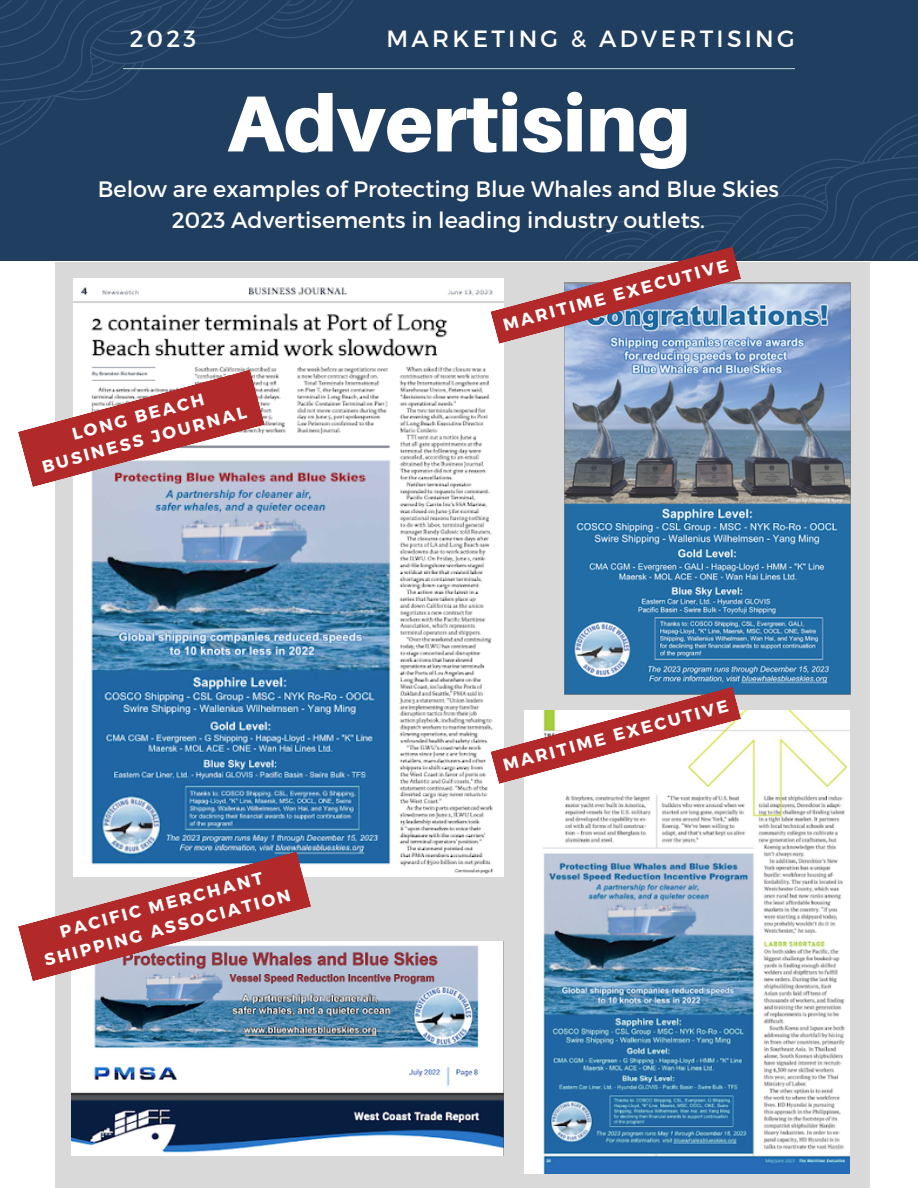
<style>
.page{position:relative;width:918px;height:1188px;background:#fff}
.page>*{position:absolute;margin:0;border:0;box-sizing:border-box;transform-origin:0 0}
.t1{font:900 79.5px "Aileron";color:#fff}
.t2{font:23.55px "Montserrat";letter-spacing:.14em;color:#fff}
.t3{font:22.2px/30.3px "Montserrat";color:#fff;text-align:center}
.t4{font:700 16.95px/23.7px "Montserrat";color:#fff;text-align:center}
</style>
<div class="page">
<div style="left:55px;top:263px;width:815px;height:925px;background:#d9d9d9"></div>
<div style="left:0;top:0;width:918px;height:260px;background:#203e5f"></div>
<hr style="left:123px;top:68px;width:672px;height:1px;background:#b3c7cc">
<img style="left:564px;top:283px;width:286px;height:411px">
<img style="left:73px;top:278px;width:430px;height:599px">
<img style="left:525px;top:710px;width:325px;height:464px">
<svg style="left:0;top:0;width:353px;height:145px"></svg>
<svg style="left:574px;top:114px;width:344px;height:145px"></svg>
<svg style="left:490px;top:247px;width:251px;height:97px"></svg>
<svg style="left:18px;top:369px;width:247px;height:118px;background:#cb898c"></svg>
<svg style="left:490px;top:687px;width:251px;height:97px"></svg>
<img style="left:71px;top:942px;width:432px;height:213px">
<svg style="left:18px;top:851px;width:293px;height:130px"></svg>
<p class="t2" style="left:130px;top:23px;width:68px">2023</p>
<p class="t2" style="left:387px;top:23px;width:410px">MARKETING &amp; ADVERTISING</p>
<h1 class="t1" style="left:227px;top:74px;width:465px">Advertising</h1>
<p class="t3" style="left:98px;top:173px;width:683px">Below are examples of Protecting Blue Whales and Blue Skies<br>2023 Advertisements in leading industry outlets.</p>
<p class="t4" style="left:500px;top:313px;width:234px;rotate:-15deg">MARITIME EXECUTIVE</p>
<p class="t4" style="left:33px;top:432px;width:212px;rotate:-15deg">LONG BEACH<br>BUSINESS JOURNAL</p>
<p class="t4" style="left:35px;top:925px;width:256px;rotate:-15deg">PACIFIC MERCHANT<br>SHIPPING ASSOCIATION</p>
<p class="t4" style="left:500px;top:753px;width:234px;rotate:-15deg">MARITIME EXECUTIVE</p>
</div>
